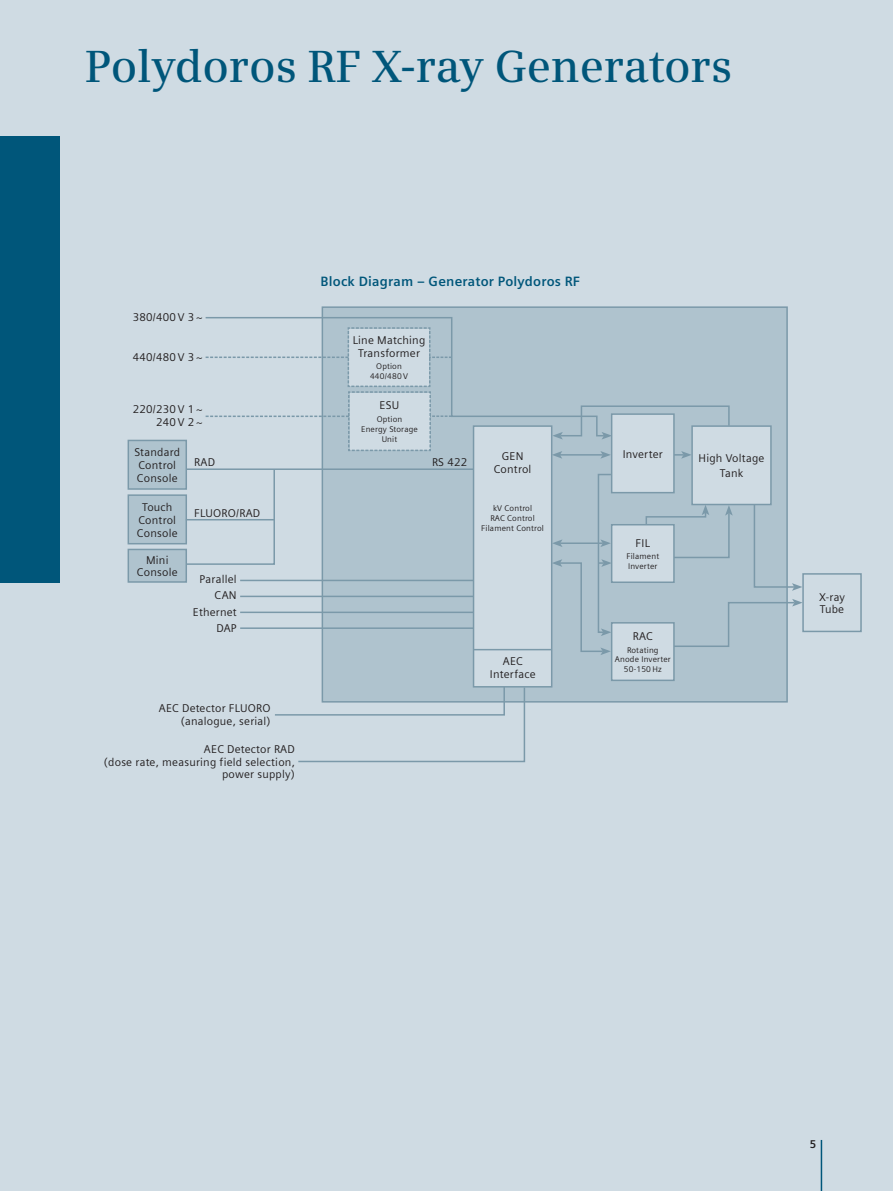
<style>
.page{position:relative;width:893px;height:1191px;background:#cfdbe3}
.page>*{position:absolute;margin:0;border:0;box-sizing:border-box;transform-origin:0 0}
.t1{font:600 45px "Siemens Serif";letter-spacing:-.005em;color:#00567a}
.t2{font:700 13.5px "Siemens Sans";letter-spacing:.015em;color:#00567a}
.t3{font:11.25px/12.8px "Siemens Sans";letter-spacing:.02em;color:#231f20;text-align:center}
.t4{font:700 11.25px "Siemens Sans";color:#231f20}
.t5{font:8.25px/9.8px "Siemens Sans";letter-spacing:.02em;color:#231f20;text-align:center}
</style>
<div class="page">
<div style="left:0;top:136px;width:60px;height:447px;background:#00567a"></div>
<hr style="left:821px;top:1140px;width:1px;height:51px;background:#00567a">
<div style="left:322px;top:306px;width:466px;height:396px;background:#afc3ce;border:2px solid #7b99a9"></div>
<svg style="left:205px;top:316px;width:347px;height:121px"></svg>
<hr style="left:186px;top:468px;width:289px;height:2px;background:#7b99a9">
<svg style="left:185px;top:468px;width:91px;height:97px"></svg>
<hr style="left:240px;top:579px;width:233px;height:2px;background:#7b99a9">
<hr style="left:240px;top:595px;width:235px;height:2px;background:#7b99a9">
<hr style="left:240px;top:611px;width:235px;height:2px;background:#7b99a9">
<hr style="left:240px;top:627px;width:235px;height:2px;background:#7b99a9">
<svg style="left:275px;top:685px;width:251px;height:78px"></svg>
<svg style="left:552px;top:405px;width:178px;height:34px"></svg>
<hr style="left:560px;top:454px;width:43px;height:1px;background:#7b99a9">
<svg style="left:552px;top:451px;width:10px;height:8px"></svg>
<svg style="left:600px;top:451px;width:11px;height:8px"></svg>
<svg style="left:675px;top:451px;width:16px;height:8px"></svg>
<svg style="left:675px;top:599px;width:128px;height:49px"></svg>
<svg style="left:753px;top:503px;width:49px;height:88px"></svg>
<svg style="left:645px;top:505px;width:88px;height:54px"></svg>
<svg style="left:552px;top:473px;width:60px;height:182px"></svg>
<svg style="left:206px;top:326px;width:246px;height:126px"></svg>
<div style="left:612px;top:414px;width:62px;height:78px;background:#cfdbe3"></div>
<div style="left:611px;top:413px;width:64px;height:80px;border:2px solid #7b99a9"></div>
<div style="left:692px;top:426px;width:79px;height:78px;background:#cfdbe3"></div>
<div style="left:691px;top:425px;width:81px;height:80px;border:2px solid #7b99a9"></div>
<div style="left:612px;top:525px;width:62px;height:57px;background:#cfdbe3"></div>
<div style="left:611px;top:524px;width:64px;height:59px;border:2px solid #7b99a9"></div>
<div style="left:802px;top:573px;width:60px;height:59px;border:2px solid #7b99a9"></div>
<div style="left:612px;top:623px;width:62px;height:57px;background:#cfdbe3"></div>
<div style="left:611px;top:622px;width:64px;height:59px;border:2px solid #7b99a9"></div>
<div style="left:473px;top:425px;width:79px;height:262px;background:#cfdbe3;border:2px solid #7b99a9"></div>
<hr style="left:473px;top:649px;width:78px;height:1px;background:#7b99a9">
<div style="left:128px;top:440px;width:58px;height:49px;background:#afc3ce"></div>
<div style="left:128px;top:440px;width:59px;height:50px;border:2px solid #7b99a9"></div>
<div style="left:128px;top:495px;width:58px;height:49px;background:#afc3ce"></div>
<div style="left:128px;top:494px;width:59px;height:50px;border:2px solid #7b99a9"></div>
<div style="left:128px;top:549px;width:58px;height:33px;background:#afc3ce"></div>
<div style="left:128px;top:549px;width:59px;height:34px;border:2px solid #7b99a9"></div>
<hr style="left:186px;top:519px;width:88px;height:1px;background:#7b99a9">
<h1 class="t1" style="left:85px;top:40px;width:649px">Polydoros RF X-ray Generators</h1>
<p class="t3" style="left:133px;top:311px;width:71px">380/400 V 3 ~</p>
<p class="t3" style="left:133px;top:351px;width:71px">440/480 V 3 ~</p>
<p class="t3" style="left:133px;top:403px;width:71px;text-align:right">220/230 V 1 ~<br>240V 2~</p>
<p class="t3" style="left:194px;top:456px;width:22px">RAD</p>
<p class="t3" style="left:135px;top:446px;width:47px;text-align:left">Standard<br>Control<br>Console</p>
<p class="t3" style="left:137px;top:501px;width:42px">Touch<br>Control<br>Console</p>
<p class="t3" style="left:194px;top:507px;width:68px">FLUORO/RAD</p>
<p class="t3" style="left:137px;top:553px;width:42px">Mini<br>Console</p>
<p class="t3" style="left:193px;top:571px;width:45px;line-height:16px;text-align:right">Parallel<br>CAN<br>Ethernet<br>DAP</p>
<p class="t3" style="left:159px;top:702px;width:113px;text-align:right">AEC Detector FLUORO (analogue, serial)</p>
<p class="t3" style="left:104px;top:742px;width:192px;text-align:right">AEC Detector RAD<br>(dose rate, measuring field selection, power supply)</p>
<p class="t2" style="left:321px;top:273px;width:261px">Block Diagram – Generator Polydoros RF</p>
<p class="t3" style="left:353px;top:334px;width:74px">Line Matching<br>Transformer</p>
<p class="t5" style="left:370px;top:362px;width:39px">Option<br>440/480 V</p>
<p class="t3" style="left:380px;top:399px;width:21px">ESU</p>
<p class="t5" style="left:361px;top:414px;width:58px">Option<br>Energy Storage<br>Unit</p>
<p class="t3" style="left:432px;top:456px;width:37px">RS 422</p>
<p class="t3" style="left:494px;top:450px;width:39px">GEN<br>Control</p>
<p class="t5" style="left:481px;top:503px;width:64px">kV Control<br>RAC Control<br>Filament Control</p>
<p class="t3" style="left:490px;top:655px;width:47px">AEC<br>Interface</p>
<p class="t3" style="left:623px;top:447px;width:41px">Inverter</p>
<p class="t3" style="left:698px;top:451px;width:67px;line-height:14.9px">High Voltage<br>Tank</p>
<p class="t3" style="left:636px;top:536px;width:16px">FIL</p>
<p class="t5" style="left:626px;top:551px;width:34px;text-align:left">Filament<br>Inverter</p>
<p class="t3" style="left:633px;top:629px;width:21px">RAC</p>
<p class="t5" style="left:615px;top:645px;width:57px">Rotating<br>Anode Inverter<br>50-150Hz</p>
<p class="t3" style="left:819px;top:590px;width:27px;text-align:left">X-ray<br>Tube</p>
<p class="t4" style="left:810px;top:1137px;width:8px">5</p>
</div>
